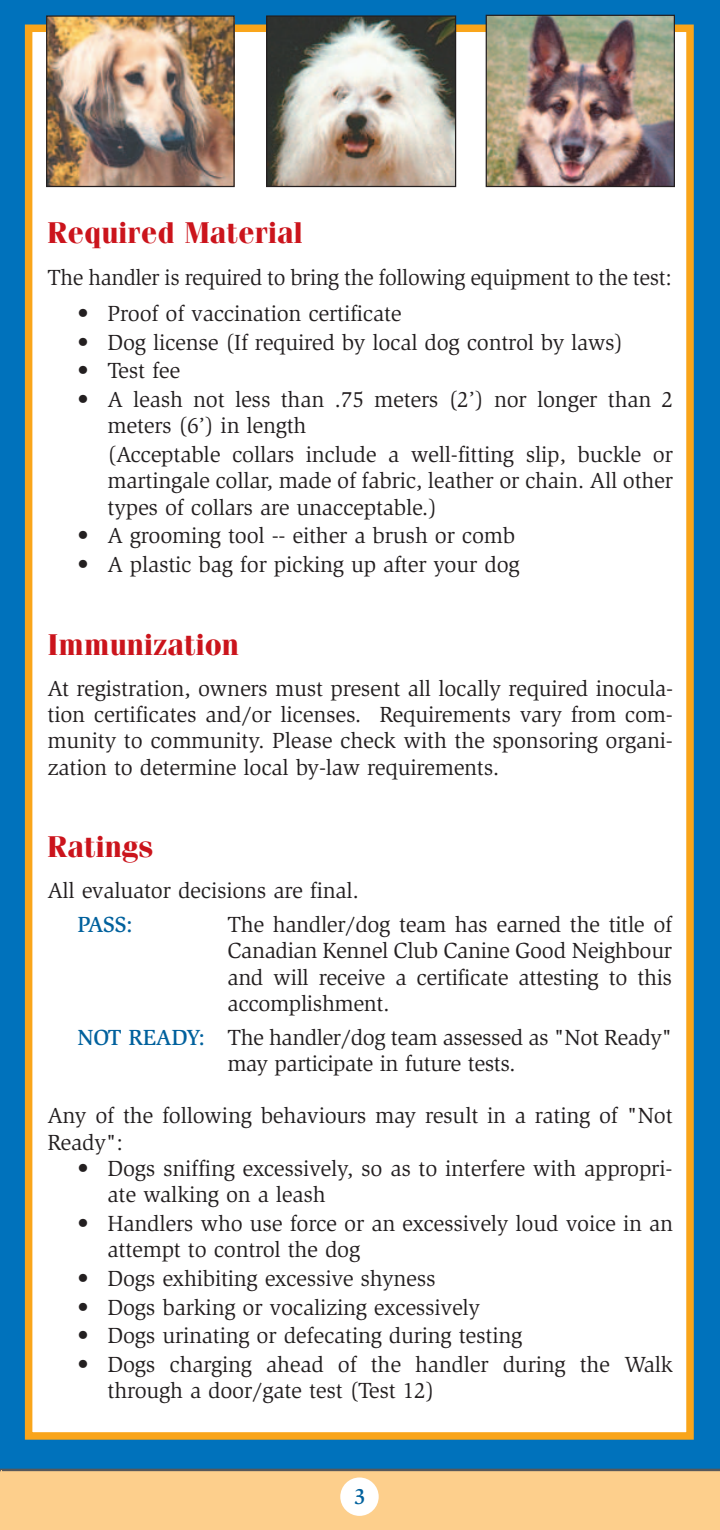
<style>
.page{position:relative;width:720px;height:1530px;background:#0072bc}
.page>*{position:absolute;margin:0;border:0;box-sizing:border-box;transform-origin:0 0}
.t1{font:700 30px "Fenice";color:#cb141c}
.t2{font:22.5px/26.2px "Slimbach";letter-spacing:-.01em;color:#231f20}
.t3{font:500 22.5px "Slimbach";color:#01619d}
.s1{font-weight:500;color:#01619d}
</style>
<div class="page">
<div style="left:0;top:1470px;width:720px;height:60px;background:#fdcf8c"></div>
<div style="left:340px;top:1478px;width:39px;height:38px;background:#fff;border-radius:50%"></div>
<hr style="left:0;top:1469px;width:720px;height:2px;background:#57585a">
<div style="left:29px;top:28px;width:661px;height:1408px;background:#fff"></div>
<div style="left:25px;top:25px;width:669px;height:1415px;border:8px solid #f9a51b"></div>
<img style="left:48px;top:17px;width:185px;height:168px">
<div style="left:46px;top:15px;width:189px;height:172px;border:1px solid #231f20"></div>
<img style="left:268px;top:17px;width:186px;height:168px">
<div style="left:266px;top:15px;width:190px;height:172px;border:1px solid #231f20"></div>
<img style="left:488px;top:17px;width:185px;height:168px">
<div style="left:486px;top:15px;width:189px;height:172px;border:1px solid #231f20"></div>
<h1 class="t1" style="left:48px;top:222px;width:257px">Required Material</h1>
<p class="t2" style="left:48px;top:266px;width:626px">The handler is required to bring the following equipment to the test:</p>
<p class="t2" style="left:78px;top:302px;width:326px">• Proof of vaccination certificate</p>
<p class="t2" style="left:78px;top:331px;width:547px">• Dog license (If required by local dog control by laws)</p>
<p class="t2" style="left:78px;top:359px;width:104px">• Test fee</p>
<p class="t2" style="left:107px;top:388px;width:567px;text-indent:-30px">• A leash not less than .75 meters (2’) nor longer than 2 meters (6’) in length</p>
<p class="t2" style="left:107px;top:443px;width:567px;text-align:justify">(Acceptable collars include a well-fitting slip, buckle or martingale collar, made of fabric, leather or chain. All other types of collars are unacceptable.)</p>
<p class="t2" style="left:78px;top:524px;width:439px">• A grooming tool -- either a brush or comb</p>
<p class="t2" style="left:78px;top:553px;width:444px">• A plastic bag for picking up after your dog</p>
<h1 class="t1" style="left:48px;top:634px;width:193px">Immunization</h1>
<p class="t2" style="left:48px;top:677px;width:627px;text-align:justify">At registration, owners must present all locally required inocula&shy;tion certificates and/or licenses. Requirements vary from com&shy;munity to community. Please check with the sponsoring organi&shy;zation to determine local by-law requirements.</p>
<h1 class="t1" style="left:48px;top:836px;width:108px">Ratings</h1>
<p class="t2" style="left:48px;top:879px;width:313px">All evaluator decisions are final.</p>
<p class="t3" style="left:78px;top:916px;width:57px">PASS:</p>
<p class="t2" style="left:227px;top:913px;width:446px;text-align:justify">The handler/dog team has earned the title of Canadian Kennel Club Canine Good Neighbour and will receive a certificate attesting to this accomplishment.</p>
<p class="t2" style="left:78px;top:1026px;width:596px;text-align:center"><span class="s1">NOT READY:</span> The handler/dog team assessed as "Not Ready" may participate in future tests.</p>
<p class="t2" style="left:48px;top:1104px;width:627px">Any of the following behaviours may result in a rating of "Not<br>Ready":</p>
<p class="t2" style="left:107px;top:1157px;width:566px;text-indent:-30px">• Dogs sniffing excessively, so as to interfere with appropri&shy;ate walking on a leash</p>
<p class="t2" style="left:107px;top:1212px;width:567px;text-indent:-30px">• Handlers who use force or an excessively loud voice in an attempt to control the dog</p>
<p class="t2" style="left:77px;top:1267px;width:360px">• Dogs exhibiting excessive shyness</p>
<p class="t2" style="left:77px;top:1296px;width:404px">• Dogs barking or vocalizing excessively</p>
<p class="t2" style="left:77px;top:1324px;width:446px">• Dogs urinating or defecating during testing</p>
<p class="t2" style="left:107px;top:1353px;width:567px;text-indent:-30px">• Dogs charging ahead of the handler during the Walk through a door/gate test (Test 12)</p>
<p class="t3" style="left:354px;top:1487px;width:14px">3</p>
</div>
